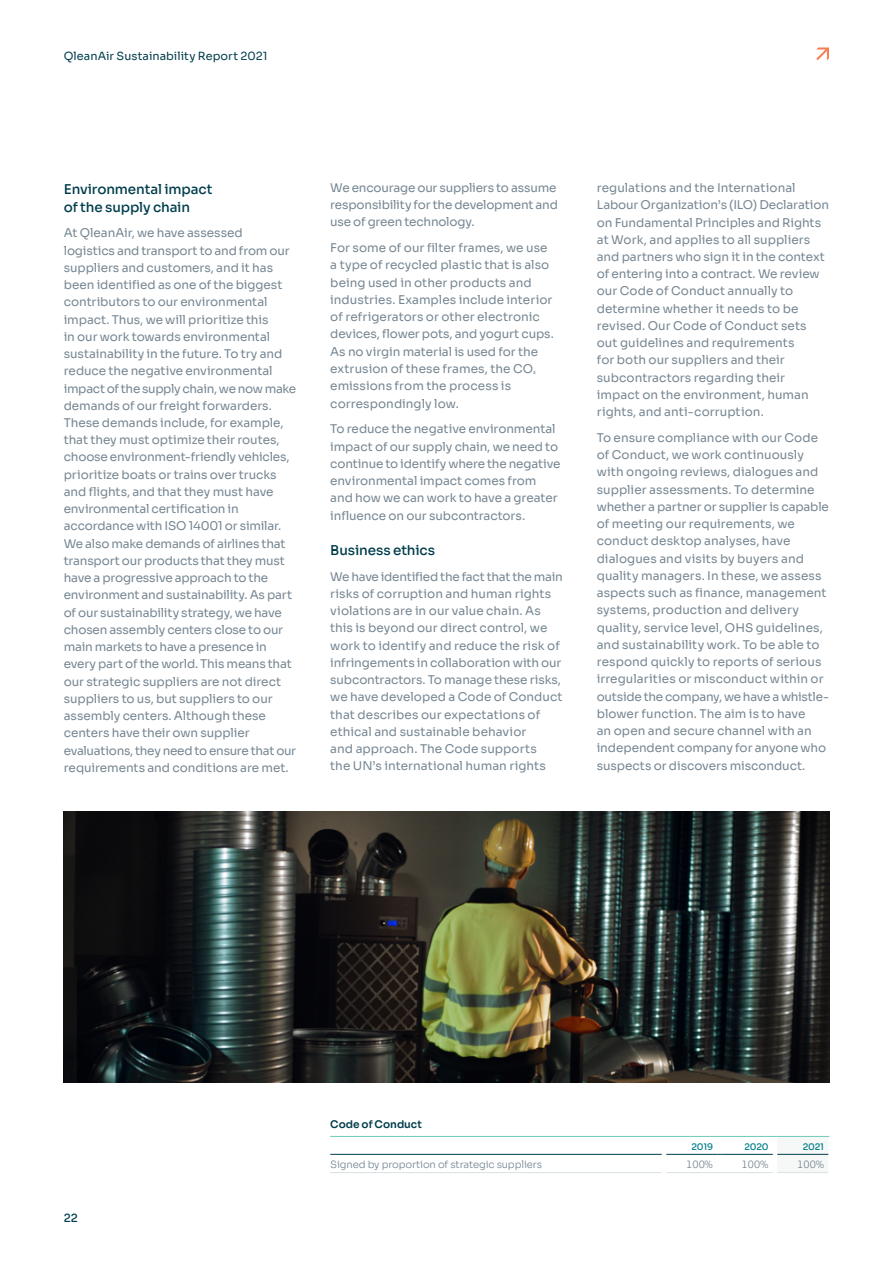
<style>
.page{position:relative;width:893px;height:1263px;background:#fff}
.page>*{position:absolute;margin:0;border:0;box-sizing:border-box;transform-origin:0 0}
.t1{font:500 13.5px/18px "Sora";letter-spacing:-.01em;color:#003d4c}
.t2{font:12px/17.2px "Sora";letter-spacing:-.005em;color:#768692}
.t3{font:11.25px "Sora";letter-spacing:.005em;color:#003d4c}
.t4{font:500 11.25px "Sora";color:#003d4c}
.t5{font:10.5px "Sora";color:#003d4c}
.t6{font:300 10.05px "Sora";letter-spacing:-.015em;color:#768692}
.t7{font:500 9px "Sora";letter-spacing:-.02em;color:#007d8a}
</style>
<div class="page">
<svg style="left:816px;top:48px;width:13px;height:12px"></svg>
<img style="left:64px;top:812px;width:765px;height:270px">
<hr style="left:330px;top:1136px;width:499px;height:1px;background:#6dcdb8">
<svg style="left:777px;top:1153px;width:51px;height:1px"></svg>
<hr style="left:777px;top:1172px;width:51px;height:1px;background:#d9e1e2">
<hr style="left:330px;top:1154px;width:332px;height:1px;background:#003d4c">
<hr style="left:666px;top:1154px;width:51px;height:1px;background:#003d4c">
<hr style="left:722px;top:1154px;width:51px;height:1px;background:#003d4c">
<hr style="left:777px;top:1154px;width:51px;height:1px;background:#003d4c">
<hr style="left:330px;top:1172px;width:332px;height:1px;background:#d9e1e2">
<hr style="left:666px;top:1172px;width:51px;height:1px;background:#d9e1e2">
<hr style="left:722px;top:1172px;width:51px;height:1px;background:#d9e1e2">
<p class="t3" style="left:64px;top:47px;width:205px">QleanAir Sustainability Report 2021</p>
<p class="t1" style="left:64px;top:178px;width:150px">Environmental impact of the supply chain</p>
<p class="t2" style="left:64px;top:223px;width:234px">At QleanAir, we have assessed logistics and transport to and from our suppliers and customers, and it has been identified as one of the biggest contributors to our environmental impact. Thus, we will prioritize this<br>in our work towards environmental sustainability in the future. To try and reduce the negative environmental impact of the supply chain, we now make demands of our freight forwarders.<br>These demands include, for example, that they must optimize their routes, choose environment-friendly vehicles, prioritize boats or trains over trucks and flights, and that they must have environmental certification in accordance with ISO 14001 or similar.<br>We also make demands of airlines that transport our products that they must have a progressive approach to the environment and sustainability. As part of our sustainability strategy, we have chosen assembly centers close to our main markets to have a presence in every part of the world. This means that our strategic suppliers are not direct suppliers to us, but suppliers to our assembly centers. Although these centers have their own supplier evaluations, they need to ensure that our requirements and conditions are met.</p>
<p class="t2" style="left:330px;top:178px;width:229px">We encourage our suppliers to assume responsibility for the development and use of green technology.</p>
<p class="t2" style="left:330px;top:238px;width:225px">For some of our filter frames, we use a type of recycled plastic that is also being used in other products and industries. Examples include interior of refrigerators or other electronic devices, flower pots, and yogurt cups.<br>As no virgin material is used for the extrusion of these frames, the CO<sub>² </sub>emissions from the process is correspondingly low.</p>
<p class="t2" style="left:330px;top:419px;width:232px">To reduce the negative environmental impact of our supply chain, we need to continue to identify where the negative environmental impact comes from and how we can work to have a greater influence on our subcontractors.</p>
<p class="t1" style="left:330px;top:540px;width:106px">Business ethics</p>
<p class="t2" style="left:330px;top:567px;width:234px">We have identified the fact that the main risks of corruption and human rights violations are in our value chain. As this is beyond our direct control, we work to identify and reduce the risk of infringements in collaboration with our subcontractors. To manage these risks, we have developed a Code of Conduct that describes our expectations of ethical and sustainable behavior<br>and approach. The Code supports<br>the UN’s international human rights</p>
<p class="t2" style="left:597px;top:178px;width:234px">regulations and the International Labour Organization’s (ILO) Declaration on Fundamental Principles and Rights at Work, and applies to all suppliers and partners who sign it in the context of entering into a contract. We review our Code of Conduct annually to determine whether it needs to be revised. Our Code of Conduct sets out guidelines and requirements<br>for both our suppliers and their subcontractors regarding their impact on the environment, human rights, and anti-corruption.</p>
<p class="t2" style="left:597px;top:428px;width:234px">To ensure compliance with our Code of Conduct, we work continuously with ongoing reviews, dialogues and supplier assessments. To determine whether a partner or supplier is capable of meeting our requirements, we conduct desktop analyses, have dialogues and visits by buyers and quality managers. In these, we assess aspects such as finance, management systems, production and delivery quality, service level, OHS guidelines, and sustainability work. To be able to respond quickly to reports of serious irregularities or misconduct within or outside the company, we have a whistle&shy;blower function. The aim is to have<br>an open and secure channel with an independent company for anyone who suspects or discovers misconduct.</p>
<p class="t4" style="left:64px;top:1209px;width:16px">22</p>
<p class="t5" style="left:330px;top:1115px;width:93px">Code of Conduct</p>
<p class="t7" style="left:691px;top:1139px;width:23px">2019</p>
<p class="t7" style="left:744px;top:1139px;width:26px">2020</p>
<p class="t7" style="left:803px;top:1139px;width:23px">2021</p>
<p class="t6" style="left:330px;top:1156px;width:213px">Signed by proportion of strategic suppliers</p>
<p class="t6" style="left:686px;top:1156px;width:29px">100%</p>
<p class="t6" style="left:741px;top:1156px;width:29px">100%</p>
<p class="t6" style="left:797px;top:1156px;width:29px">100%</p>
</div>
